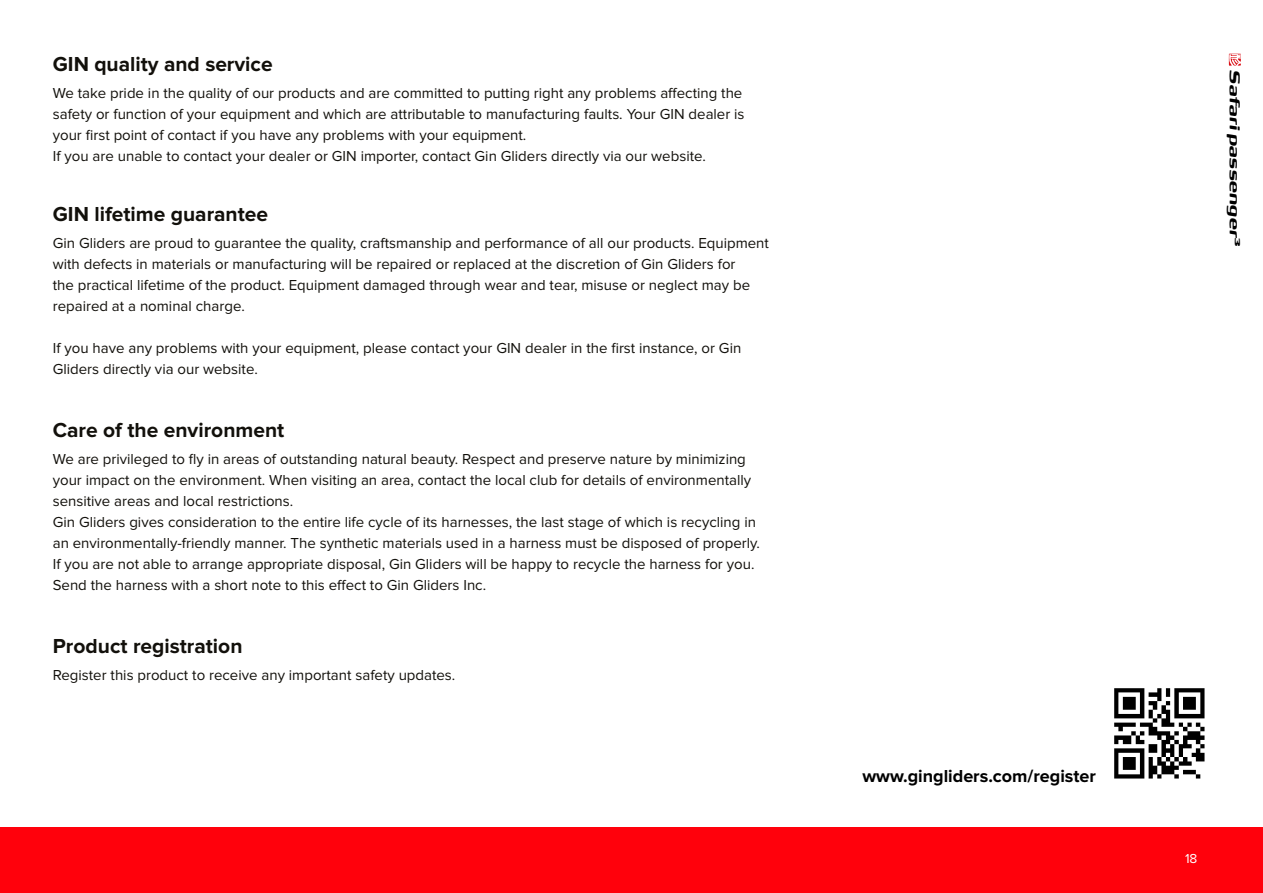
<style>
.page{position:relative;width:1263px;height:893px;background:#fff}
.page>*{position:absolute;margin:0;border:0;box-sizing:border-box;transform-origin:0 0}
.t1{font:700 21px "Proxima Nova";color:#12100b}
.t2{font:700 18px "Proxima Nova";color:#000}
.t3{font:italic 900 18px "FP Head Pro";letter-spacing:-.03em;color:#000}
.t4{font:15px/21px "Proxima Nova";color:#12100b}
.t5{font:13.5px "Proxima Nova";color:#fff}
</style>
<div class="page">
<div style="left:0;top:828px;width:1263px;height:65px;background:#ff010c"></div>
<svg style="left:1229px;top:54px;width:12px;height:12px"></svg>
<img style="left:1114px;top:688px;width:91px;height:91px">
<h1 class="t1" style="left:53px;top:55px;width:221px">GIN quality and service</h1>
<p class="t4" style="left:53px;top:83px;width:693px">We take pride in the quality of our products and are committed to putting right any problems affecting the safety or function of your equipment and which are attributable to manufacturing faults. Your GIN dealer is your first point of contact if you have any problems with your equipment.<br>If you are unable to contact your dealer or GIN importer, contact Gin Gliders directly via our website.</p>
<h1 class="t1" style="left:53px;top:205px;width:217px">GIN lifetime guarantee</h1>
<p class="t4" style="left:53px;top:233px;width:718px">Gin Gliders are proud to guarantee the quality, craftsmanship and performance of all our products. Equipment with defects in materials or manufacturing will be repaired or replaced at the discretion of Gin Gliders for<br>the practical lifetime of the product. Equipment damaged through wear and tear, misuse or neglect may be repaired at a nominal charge.</p>
<p class="t4" style="left:53px;top:338px;width:690px">If you have any problems with your equipment, please contact your GIN dealer in the first instance, or Gin<br>Gliders directly via our website.</p>
<h1 class="t1" style="left:53px;top:421px;width:233px">Care of the environment</h1>
<p class="t4" style="left:53px;top:449px;width:709px">We are privileged to fly in areas of outstanding natural beauty. Respect and preserve nature by minimizing your impact on the environment. When visiting an area, contact the local club for details of environmentally sensitive areas and local restrictions.<br>Gin Gliders gives consideration to the entire life cycle of its harnesses, the last stage of which is recycling in an environmentally-friendly manner. The synthetic materials used in a harness must be disposed of properly.<br>If you are not able to arrange appropriate disposal, Gin Gliders will be happy to recycle the harness for you.<br>Send the harness with a short note to this effect to Gin Gliders Inc.</p>
<h1 class="t1" style="left:53px;top:637px;width:191px">Product registration</h1>
<p class="t4" style="left:53px;top:665px;width:404px">Register this product to receive any important safety updates.</p>
<p class="t3" style="left:1248px;top:69px;width:179px;rotate:90deg">Safari passenger3</p>
<p class="t2" style="left:862px;top:768px;width:235px">www.gingliders.com/register</p>
<p class="t5" style="left:1185px;top:852px;width:14px">18</p>
</div>
